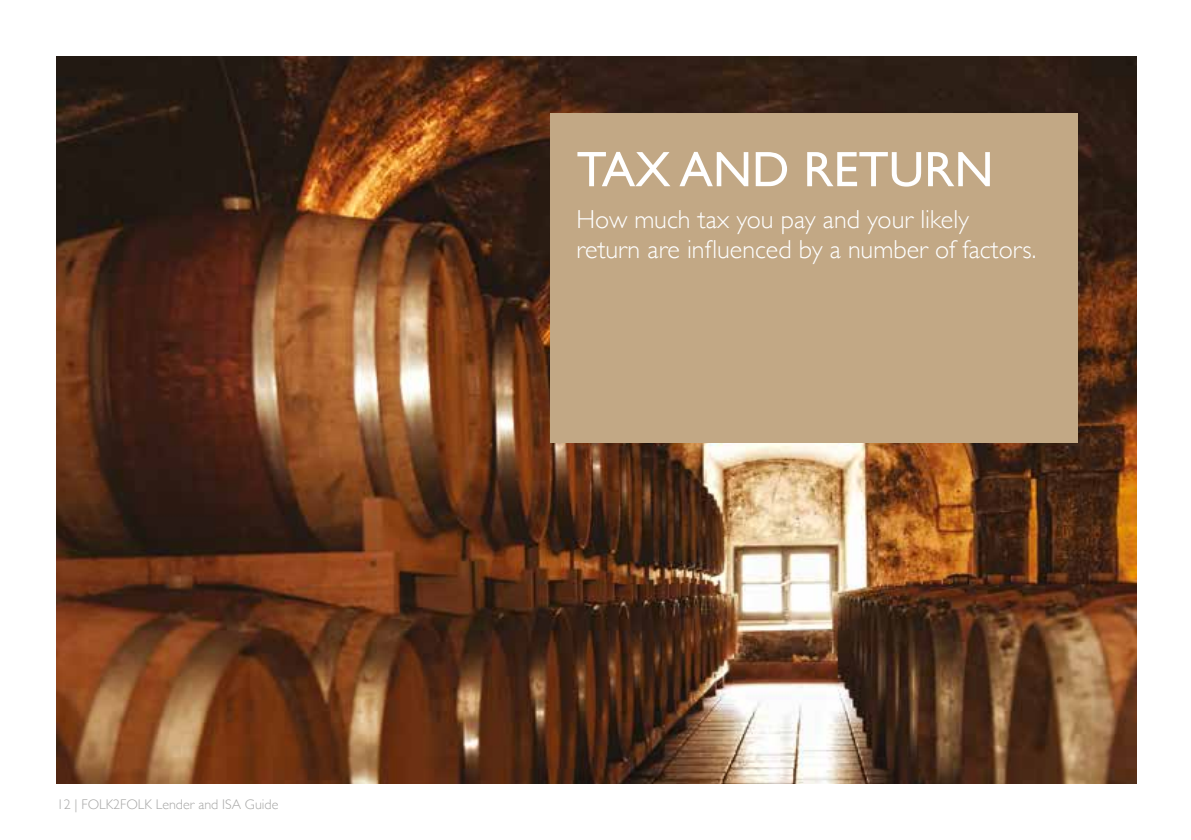
<style>
.page{position:relative;width:1191px;height:840px;background:#fff}
.page>*{position:absolute;margin:0;border:0;box-sizing:border-box;transform-origin:0 0}
.t1{font:50px "Gill Sans";color:#fff}
.t2{font:300 26px/30px "Gill Sans";color:#fff}
.t3{font:300 14px "Gill Sans";color:#a8a8a7}
</style>
<div class="page">
<img style="left:57px;top:57px;width:1079px;height:725px">
<div style="left:550px;top:113px;width:527px;height:329px;background:#c2a885"></div>
<p class="t3" style="left:57px;top:792px;width:223px">12 | FOLK2FOLK Lender and ISA Guide</p>
<h1 class="t1" style="left:576px;top:140px;width:418px">TAX AND RETURN</h1>
<p class="t2" style="left:576px;top:203px;width:461px">How much tax you pay and your likely return are influenced by a number of factors.</p>
</div>
